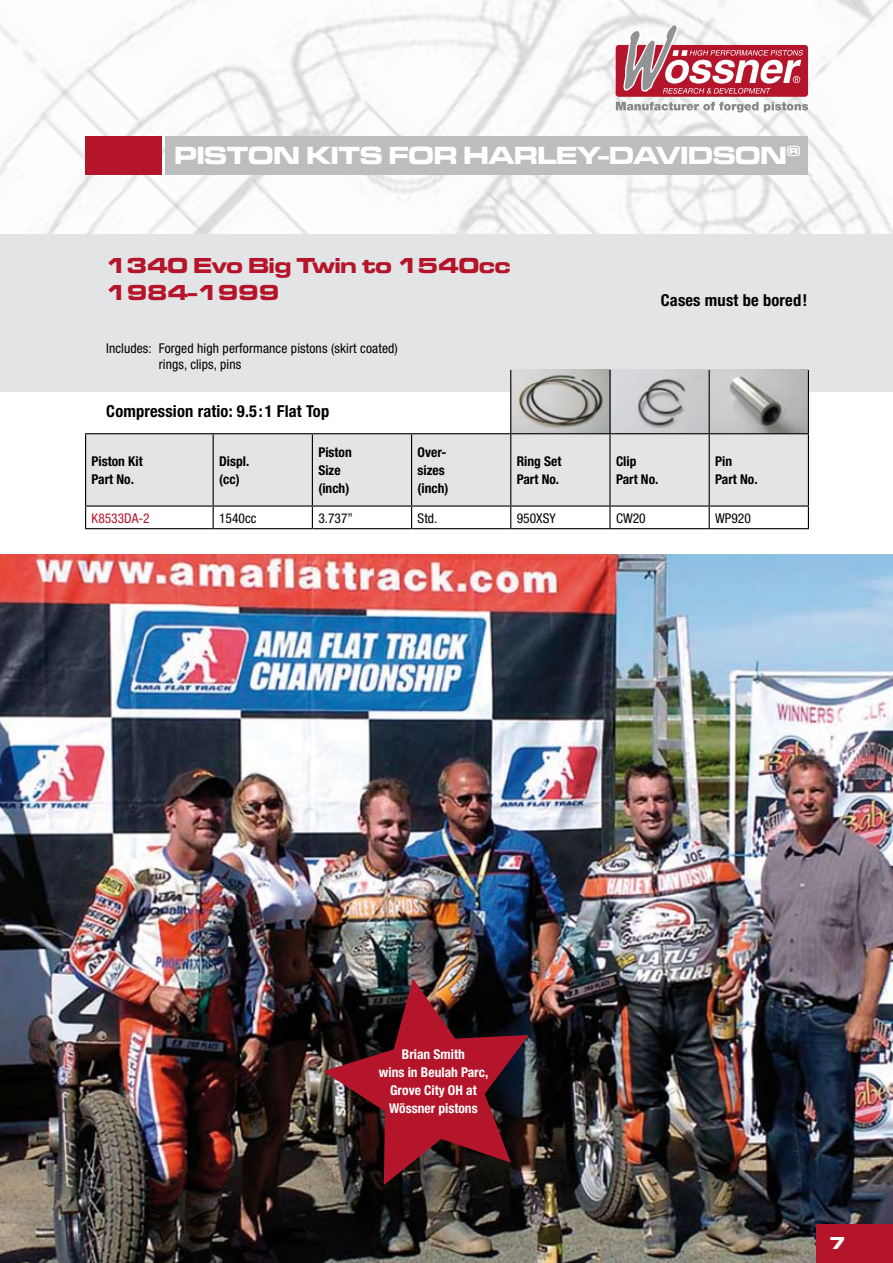
<style>
.page{position:relative;width:893px;height:1263px;background:#fff}
.page>*{position:absolute;margin:0;border:0;box-sizing:border-box;transform-origin:0 0}
.t1{font:700 expanded 25.8px "Microgramma D";color:#fff}
.t2{font:700 expanded 22.5px/27px "Microgramma D";color:#b5152b}
.t3{font:700 expanded 18px "Microgramma D";color:#fff}
.t4{font:700 condensed 16.5px "Helvetica Neue";letter-spacing:.01em;color:#000}
.t5{font:condensed 13.5px/16.5px "Helvetica Neue";letter-spacing:.01em;color:#000}
.t6{font:700 condensed 13.5px/18px "Helvetica Neue";color:#000}
.t7{font:700 condensed 13.5px/18px "Helvetica Neue";color:#fff;text-align:center}
.t8{font:condensed 13.5px "Helvetica Neue";color:#b5152b}
</style>
<div class="page">
<img style="left:0;top:554px;width:893px;height:709px">
<div style="left:816px;top:1225px;width:77px;height:38px;background:#b5152b"></div>
<img style="left:0;top:0;width:893px;height:234px">
<div style="left:616px;top:45px;width:192px;height:52px;background:#b5152b;border-radius:3px"></div>
<svg style="left:622px;top:24px;width:181px;height:70px"></svg>
<svg style="left:616px;top:102px;width:192px;height:10px"></svg>
<div style="left:166px;top:136px;width:642px;height:38px;background:#bcbdbf"></div>
<div style="left:0;top:234px;width:893px;height:157px;background:#e3e4e5"></div>
<img style="left:611px;top:370px;width:98px;height:63px">
<svg style="left:710px;top:370px;width:98px;height:63px;background:#b1b1b1"></svg>
<svg style="left:511px;top:370px;width:98px;height:63px;background:#aeadaa"></svg>
<div style="left:86px;top:434px;width:722px;height:71px;background:#e3e4e5"></div>
<hr style="left:510px;top:370px;width:1px;height:63px;background:#000">
<hr style="left:609px;top:370px;width:2px;height:63px;background:#000">
<hr style="left:709px;top:370px;width:1px;height:63px;background:#000">
<hr style="left:808px;top:370px;width:1px;height:63px;background:#000">
<hr style="left:85px;top:433px;width:128px;height:1px;background:#000">
<hr style="left:85px;top:434px;width:1px;height:71px;background:#000">
<hr style="left:213px;top:433px;width:99px;height:1px;background:#000">
<hr style="left:213px;top:434px;width:1px;height:71px;background:#000">
<hr style="left:312px;top:433px;width:100px;height:1px;background:#000">
<hr style="left:312px;top:434px;width:1px;height:71px;background:#000">
<hr style="left:412px;top:433px;width:99px;height:1px;background:#000">
<hr style="left:411px;top:434px;width:1px;height:71px;background:#000">
<hr style="left:511px;top:433px;width:99px;height:1px;background:#000">
<hr style="left:510px;top:434px;width:1px;height:71px;background:#000">
<hr style="left:610px;top:433px;width:99px;height:1px;background:#000">
<hr style="left:609px;top:434px;width:2px;height:71px;background:#000">
<hr style="left:709px;top:433px;width:100px;height:1px;background:#000">
<hr style="left:709px;top:434px;width:1px;height:71px;background:#000">
<hr style="left:808px;top:434px;width:1px;height:71px;background:#000">
<hr style="left:85px;top:505px;width:128px;height:2px;background:#000">
<svg style="left:85px;top:507px;width:1px;height:21px"></svg>
<hr style="left:213px;top:505px;width:99px;height:2px;background:#000">
<svg style="left:213px;top:507px;width:1px;height:21px"></svg>
<hr style="left:312px;top:505px;width:100px;height:2px;background:#000">
<svg style="left:312px;top:507px;width:1px;height:21px"></svg>
<hr style="left:412px;top:505px;width:99px;height:2px;background:#000">
<svg style="left:411px;top:507px;width:1px;height:21px"></svg>
<hr style="left:511px;top:505px;width:99px;height:2px;background:#000">
<svg style="left:510px;top:507px;width:1px;height:21px"></svg>
<hr style="left:610px;top:505px;width:99px;height:2px;background:#000">
<hr style="left:609px;top:507px;width:2px;height:21px;background:#000">
<hr style="left:709px;top:505px;width:100px;height:2px;background:#000">
<svg style="left:709px;top:507px;width:1px;height:21px"></svg>
<svg style="left:808px;top:507px;width:1px;height:21px"></svg>
<hr style="left:85px;top:528px;width:128px;height:1px;background:#000">
<hr style="left:213px;top:528px;width:99px;height:1px;background:#000">
<hr style="left:312px;top:528px;width:100px;height:1px;background:#000">
<hr style="left:412px;top:528px;width:99px;height:1px;background:#000">
<hr style="left:511px;top:528px;width:99px;height:1px;background:#000">
<hr style="left:610px;top:528px;width:99px;height:1px;background:#000">
<hr style="left:709px;top:528px;width:100px;height:1px;background:#000">
<div style="left:85px;top:136px;width:77px;height:38px;background:#b5152b"></div>
<img style="left:323px;top:978px;width:206px;height:207px">
<h1 class="t1" style="left:174px;top:138px;width:628px">PISTON KITS FOR HARLEY-DAVIDSON<sup>®</sup></h1>
<h2 class="t2" style="left:106px;top:251px;width:406px">1340 Evo Big Twin to 1540cc<br>1984-1999</h2>
<p class="t5" style="left:159px;top:340px;width:241px;text-indent:-53px">Includes: Forged high performance pistons (skirt coated) rings, clips, pins</p>
<p class="t4" style="left:106px;top:401px;width:224px">Compression ratio: 9.5:1 Flat Top</p>
<p class="t4" style="left:661px;top:290px;width:148px">Cases must be bored!</p>
<p class="t6" style="left:92px;top:452px;width:53px">Piston Kit<br>Part No.</p>
<p class="t6" style="left:219px;top:452px;width:32px">Displ. (cc)</p>
<p class="t6" style="left:318px;top:443px;width:35px">Piston<br>Size (inch)</p>
<p class="t6" style="left:418px;top:443px;width:32px">Over&shy;sizes (inch)</p>
<p class="t6" style="left:517px;top:452px;width:46px">Ring Set<br>Part No.</p>
<p class="t6" style="left:616px;top:452px;width:44px">Clip<br>Part No.</p>
<p class="t6" style="left:715px;top:452px;width:44px">Pin<br>Part No.</p>
<p class="t8" style="left:92px;top:510px;width:60px">K8533DA-2</p>
<p class="t5" style="left:219px;top:509px;width:39px">1540cc</p>
<p class="t5" style="left:318px;top:509px;width:36px">3.737”</p>
<p class="t5" style="left:418px;top:509px;width:21px">Std.</p>
<p class="t5" style="left:517px;top:509px;width:40px">950XSY</p>
<p class="t5" style="left:616px;top:509px;width:31px">CW20</p>
<p class="t5" style="left:715px;top:509px;width:37px">WP920</p>
<p class="t7" style="left:379px;top:1045px;width:111px">Brian Smith<br>wins in Beulah Parc,<br>Grove City OH at<br>Wössner pistons</p>
<h3 class="t3" style="left:829px;top:1231px;width:18px">7</h3>
</div>
